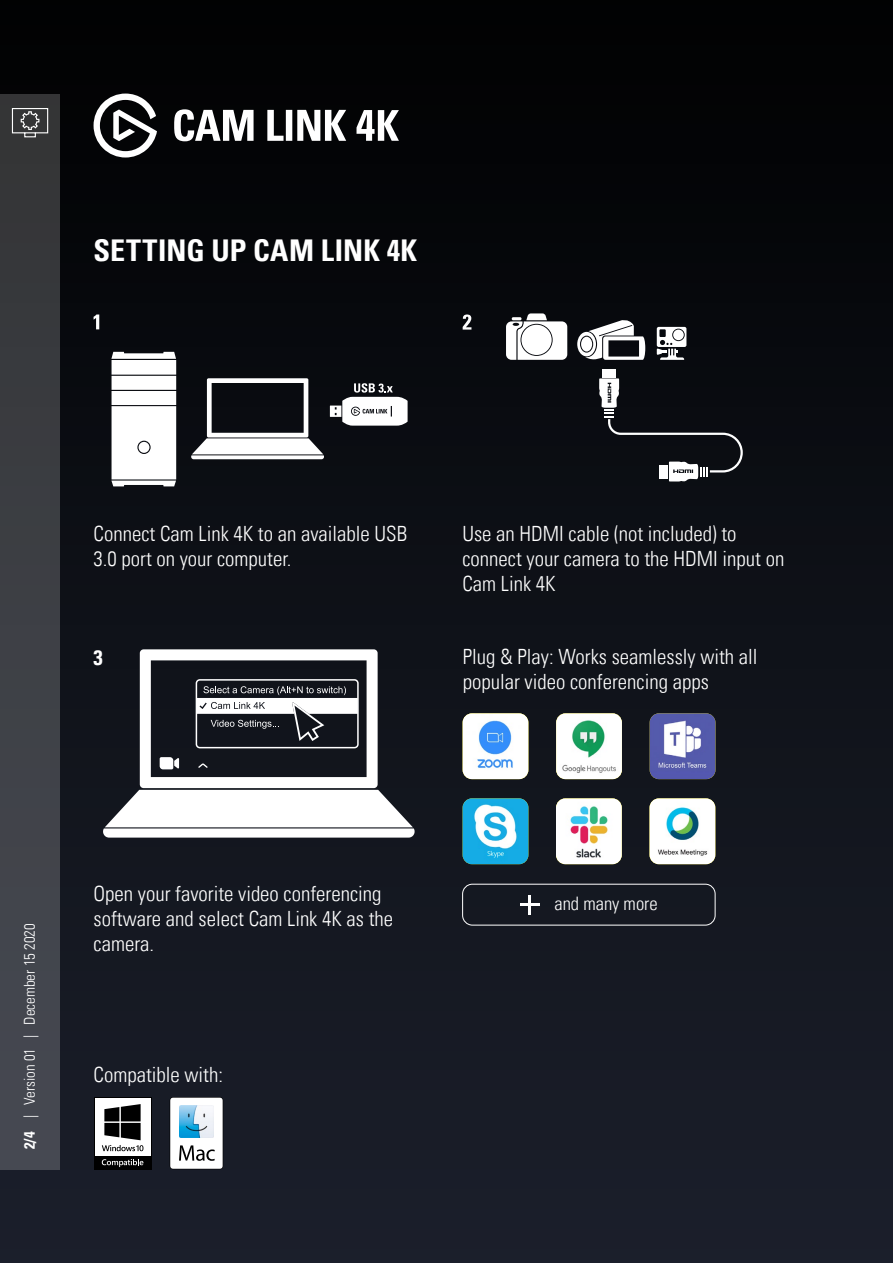
<style>
.page{position:relative;width:893px;height:1263px;background:#fff}
.page>*{position:absolute;margin:0;border:0;box-sizing:border-box;transform-origin:0 0}
.t1{font:30px "Univers Com 67 Bold Cond";letter-spacing:.015em;color:#fff}
.t2{font:21px/25.2px "Univers Com 47 Light Cond";color:#fff}
.t3{font:21px "Univers Com 67 Bold Cond";color:#fff}
.t4{font:18.6px "Univers Com 47 Light Cond";color:#fff}
.t5{font:15px "Univers Com 47 Light Cond";color:#fff}
.s1{font-family:"Univers Com 67 Bold Cond"}
</style>
<div class="page">
<div style="left:0;top:0;width:893px;height:1263px;background:linear-gradient(to bottom,#010203,#1c202d)"></div>
<svg style="left:94px;top:94px;width:252px;height:64px"></svg>
<svg style="left:356px;top:110px;width:43px;height:31px"></svg>
<svg style="left:190px;top:378px;width:218px;height:81px"></svg>
<svg style="left:577px;top:318px;width:68px;height:44px"></svg>
<svg style="left:657px;top:327px;width:29px;height:33px"></svg>
<div style="left:602px;top:369px;width:14px;height:8px;background:#fff"></div>
<svg style="left:599px;top:378px;width:145px;height:104px;background:#24262b"></svg>
<svg style="left:506px;top:313px;width:61px;height:47px"></svg>
<svg style="left:94px;top:314px;width:5px;height:15px"></svg>
<svg style="left:463px;top:314px;width:8px;height:16px"></svg>
<div style="left:0;top:94px;width:60px;height:1075px;background:linear-gradient(to bottom,#333536,#474a53)"></div>
<svg style="left:11px;top:107px;width:38px;height:31px"></svg>
<svg style="left:111px;top:352px;width:65px;height:134px"></svg>
<div style="left:139px;top:442px;width:10px;height:11px;background:#fff;border-radius:50%"></div>
<svg style="left:102px;top:649px;width:314px;height:189px"></svg>
<div style="left:94px;top:1097px;width:57px;height:72px;background:#000"></div>
<div style="left:95px;top:1098px;width:55px;height:58px;background:#fff"></div>
<svg style="left:102px;top:1159px;width:41px;height:8px"></svg>
<svg style="left:102px;top:1104px;width:41px;height:47px"></svg>
<svg style="left:170px;top:1097px;width:53px;height:72px"></svg>
<img style="left:179px;top:1106px;width:34px;height:31px">
<img style="left:463px;top:713px;width:65px;height:66px">
<img style="left:463px;top:798px;width:65px;height:66px">
<img style="left:556px;top:713px;width:66px;height:66px">
<img style="left:556px;top:798px;width:66px;height:66px">
<img style="left:650px;top:713px;width:65px;height:66px">
<img style="left:649px;top:798px;width:66px;height:66px">
<div style="left:462px;top:884px;width:253px;height:41px;border:1px solid #fff;border-radius:10px"></div>
<hr style="left:528px;top:895px;width:3px;height:19px;background:#fff">
<hr style="left:520px;top:903px;width:20px;height:3px;background:#fff">
<h1 class="t1" style="left:94px;top:232px;width:325px">SETTING UP CAM LINK 4K</h1>
<p class="t2" style="left:94px;top:521px;width:315px">Connect Cam Link 4K to an available USB<br>3.0 port on your computer.</p>
<p class="t2" style="left:462px;top:521px;width:323px">Use an HDMI cable (not included) to connect your camera to the HDMI input on<br>Cam Link 4K</p>
<p class="t3" style="left:94px;top:644px;width:11px">3</p>
<p class="t2" style="left:463px;top:644px;width:296px">Plug &amp; Play: Works seamlessly with all popular video conferencing apps</p>
<p class="t5" style="left:21px;top:1149px;width:227px;rotate:-90deg"><span class="s1">2/4</span> | Version 01 | December 15 2020</p>
<p class="t2" style="left:94px;top:880px;width:301px">Open your favorite video conferencing software and select Cam Link 4K as the camera.</p>
<p class="t2" style="left:94px;top:1062px;width:131px">Compatible with:</p>
<p class="t4" style="left:554px;top:892px;width:105px">and many more</p>
</div>
